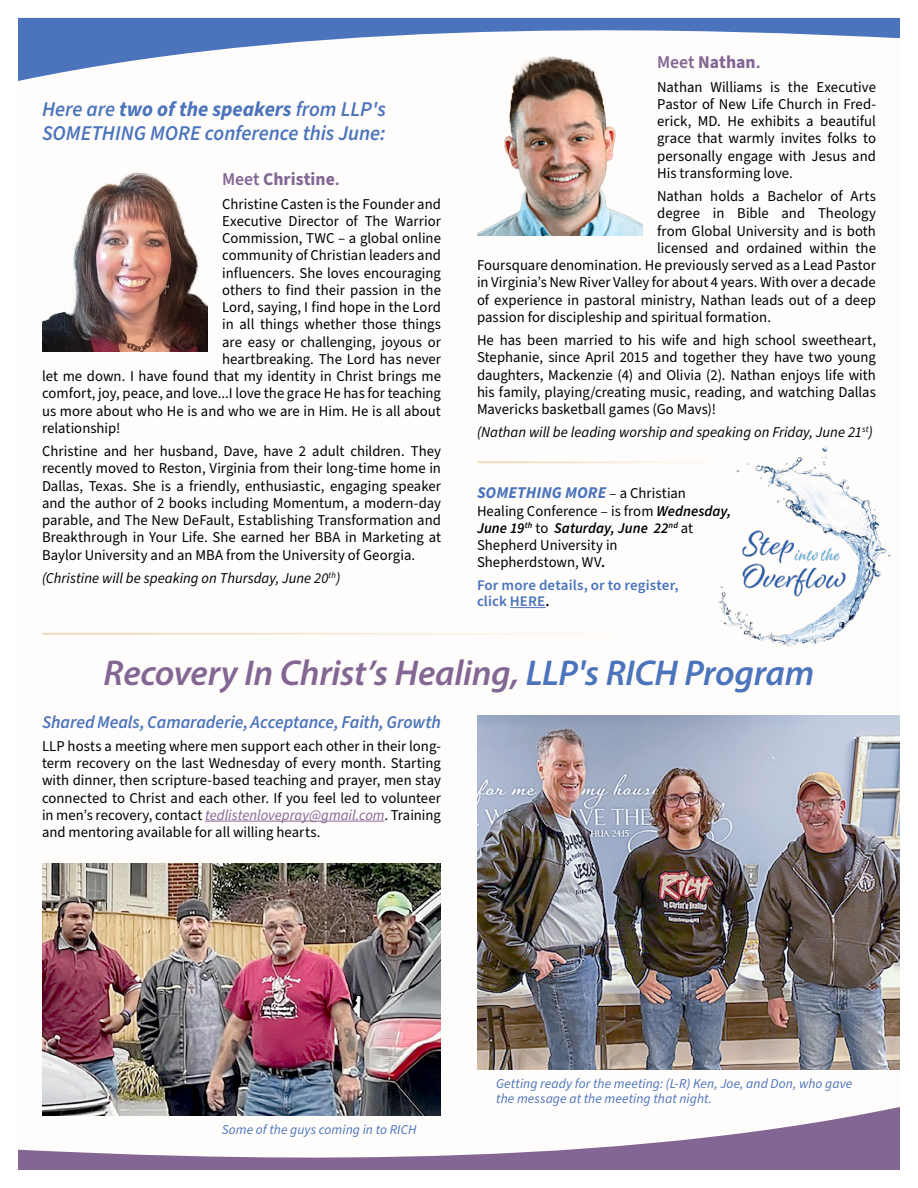
<style>
.page{position:relative;width:918px;height:1188px;background:#fff}
.page>*{position:absolute;margin:0;border:0;box-sizing:border-box;transform-origin:0 0}
.t1{font:italic 600 36px "Myriad Pro";letter-spacing:-.01em;color:#836694}
.t2{font:italic 600 21px/24px "Source Sans Pro";letter-spacing:-.005em;color:#4b74bc}
.t3{font:italic 600 18px "Source Sans Pro";letter-spacing:-.005em;color:#4b74bc}
.t4{font:700 18px "Source Sans Pro";color:#836694}
.t5{font:italic 700 16.5px "Source Sans Pro";letter-spacing:.005em;color:#4b74bc}
.t6{font:15px/17.2px "Source Sans Pro";color:#000;text-align:justify}
.t7{font:italic 15px "Source Sans Pro";color:#000}
.t8{font:600 14.7px/16.5px "Source Sans Pro";letter-spacing:.005em;color:#4b74bc}
.t9{font:italic 13.5px/14.5px "Source Sans Pro";letter-spacing:.005em;color:#4b74bc}
.s1{font-weight:700}
.s2{font-weight:600}
.s3{font-family:"Minion Pro";font-weight:400;font-style:normal;font-size:15px;color:#000}
.s4{font-weight:400;font-style:normal;font-size:15px;color:#000}
.s5{font-family:"Minion Pro"}
.s6{font-weight:600;font-style:italic}
.s7{color:#000}
.s8{color:#4b74bc}
.s9{font-style:italic;color:#836694}
</style>
<div class="page">
<div style="left:18px;top:18px;width:882px;height:1152px;background:#fffdfb"></div>
<svg style="left:18px;top:1107px;width:882px;height:63px"></svg>
<svg style="left:18px;top:17px;width:882px;height:64px"></svg>
<hr style="left:42px;top:633px;width:584px;height:2px;background:#efdfc6">
<hr style="left:478px;top:461px;width:242px;height:2px;background:#efdfc6">
<hr style="left:205px;top:821px;width:180px;height:1px;background:#836694">
<img style="left:478px;top:715px;width:422px;height:355px">
<img style="left:699px;top:446px;width:192px;height:201px">
<hr style="left:510px;top:607px;width:36px;height:1px;background:#4b74bc">
<img style="left:42px;top:864px;width:399px;height:251px">
<img style="left:43px;top:172px;width:164px;height:180px">
<img style="left:478px;top:56px;width:164px;height:180px">
<h2 class="t2" style="left:42px;top:97px;width:345px">Here are <span class="s1">two of the speakers</span> from LLP's<br>SOMETHING MORE conference this June:</h2>
<p class="t4" style="left:222px;top:167px;width:119px"><span class="s2">Meet</span> Christine<span class="s2">.</span></p>
<p class="t6" style="left:222px;top:196px;width:220px">Christine Casten is the Founder and</p>
<p class="t6" style="left:222px;top:213px;width:220px">Executive Director of The Warrior</p>
<p class="t6" style="left:222px;top:230px;width:220px">Commission, TWC – a global online</p>
<p class="t6" style="left:222px;top:247px;width:220px">community of Christian leaders and</p>
<p class="t6" style="left:222px;top:265px;width:220px">influencers. She loves encouraging</p>
<p class="t6" style="left:222px;top:282px;width:220px">others to find their passion in the</p>
<p class="t6" style="left:222px;top:299px;width:220px">Lord, saying, I find hope in the Lord</p>
<p class="t6" style="left:222px;top:316px;width:220px">in all things whether those things</p>
<p class="t6" style="left:222px;top:334px;width:220px">are easy or challenging, joyous or</p>
<p class="t6" style="left:222px;top:351px;width:220px">heartbreaking. The Lord has never</p>
<p class="t6" style="left:42px;top:368px;width:400px">let me down. I have found that my identity in Christ brings me</p>
<p class="t6" style="left:42px;top:385px;width:401px">comfort, joy, peace, and love...I love the grace He has for teaching</p>
<p class="t6" style="left:42px;top:403px;width:400px">us more about who He is and who we are in Him. He is all about</p>
<p class="t6" style="left:42px;top:420px;width:80px">relationship!</p>
<p class="t6" style="left:42px;top:443px;width:401px">Christine and her husband, Dave, have 2 adult children. They recently moved to Reston, Virginia from their long-time home in Dallas, Texas. She is a friendly, enthusiastic, engaging speaker and the author of 2 books including Momentum, a modern-day parable, and The New DeFault, Establishing Transformation and Breakthrough in Your Life. She earned her BBA in Marketing at Baylor University and an MBA from the University of Georgia.</p>
<p class="t7" style="left:42px;top:568px;width:300px">(Christine will be speaking on Thursday, June 20<sup>th</sup>)</p>
<p class="t4" style="left:657px;top:50px;width:105px"><span class="s2">Meet</span> Nathan<span class="s2">.</span></p>
<p class="t6" style="left:657px;top:79px;width:220px">Nathan Williams is the Executive Pastor of New Life Church in Fred&shy;erick, MD. He exhibits a beautiful grace that warmly invites folks to personally engage with Jesus and His transforming love.</p>
<p class="t6" style="left:657px;top:188px;width:220px">Nathan holds a Bachelor of Arts</p>
<p class="t6" style="left:657px;top:205px;width:220px">degree in Bible and Theology</p>
<p class="t6" style="left:657px;top:223px;width:220px">from Global University and is both</p>
<p class="t6" style="left:657px;top:240px;width:220px">licensed and ordained within the</p>
<p class="t6" style="left:477px;top:257px;width:400px">Foursquare denomination. He previously served as a Lead Pastor</p>
<p class="t6" style="left:477px;top:274px;width:400px">in Virginia’s New River Valley for about 4 years. With over a decade</p>
<p class="t6" style="left:477px;top:292px;width:400px">of experience in pastoral ministry, Nathan leads out of a deep</p>
<p class="t6" style="left:477px;top:309px;width:296px">passion for discipleship and spiritual formation.</p>
<p class="t6" style="left:477px;top:332px;width:401px">He has been married to his wife and high school sweetheart, Stephanie, since April 2015 and together they have two young daughters, Mackenzie (4) and Olivia (2). Nathan enjoys life with his family, playing/creating music, reading, and watching Dallas Mavericks basketball games (Go Mavs)!</p>
<p class="t7" style="left:477px;top:422px;width:397px">(Nathan will be leading worship and speaking on Friday, June 21<sup>st</sup>)</p>
<p class="t5" style="left:477px;top:482px;width:211px">SOMETHING MORE <span class="s3">–</span> <span class="s4">a Christian</span></p>
<p class="t6" style="left:477px;top:503px;width:256px;text-align:left">Healing Conference <span class="s5">–</span> is from <span class="s6">Wednesday,<br>June 19</span><sup>th</sup> to <span class="s6">Saturday, June 22</span><sup>nd</sup> at<br>Shepherd University in<br>Shepherdstown, WV<span class="s2">.</span></p>
<p class="t8" style="left:477px;top:577px;width:203px">For more details, or to register, click HERE<span class="s7">.</span></p>
<h1 class="t1" style="left:104px;top:650px;width:712px">Recovery In Christ’s Healing, <span class="s8">LLP's RICH Program</span></h1>
<p class="t3" style="left:42px;top:710px;width:401px">Shared Meals, Camaraderie, Acceptance, Faith, Growth</p>
<p class="t6" style="left:42px;top:738px;width:400px">LLP hosts a meeting where men support each other in their long&shy;term recovery on the last Wednesday of every month. Starting with dinner, then scripture-based teaching and prayer, men stay connected to Christ and each other. If you feel led to volunteer in men’s recovery, contact <span class="s9">tedlistenlovepray@gmail.com</span>. Training and mentoring available for all willing hearts.</p>
<p class="t9" style="left:222px;top:1123px;width:196px">Some of the guys coming in to RICH</p>
<p class="t9" style="left:496px;top:1077px;width:358px">Getting ready for the meeting: (L-R) Ken, Joe, and Don, who gave the message at the meeting that night.</p>
</div>
